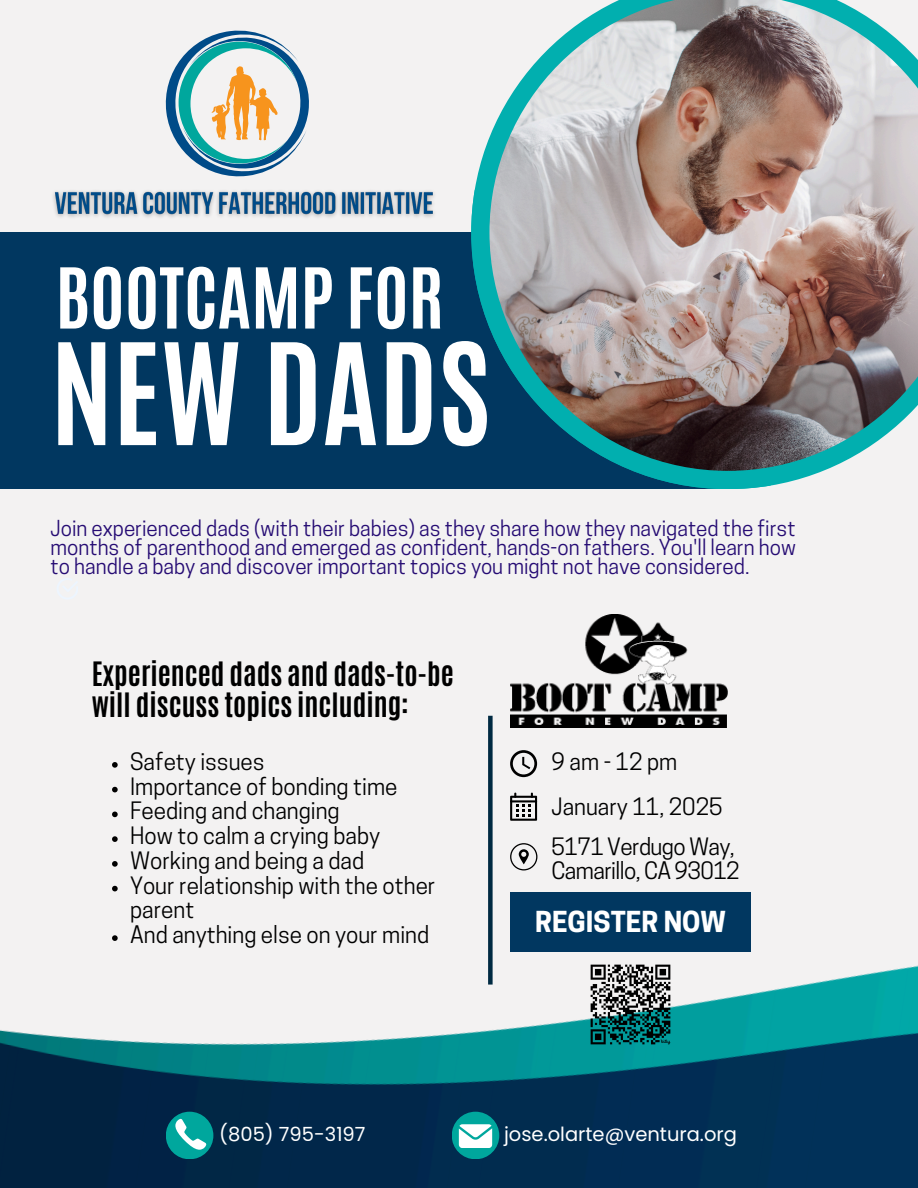
<style>
.page{position:relative;width:918px;height:1188px;background:#f3f2f2}
.page>*{position:absolute;margin:0;border:0;box-sizing:border-box;transform-origin:0 0}
.t1{font:700 119.7px "Antonio";color:#fff}
.t2{font:700 71.25px "Antonio";color:#fff}
.t3{font:700 28.05px/30.3px "Antonio";color:#000}
.t4{font:700 27.15px "Cooper Hewitt";color:#fff}
.t5{font:22.5px/24.8px "Cooper Hewitt";color:#000}
.t6{font:22.5px/24.3px "Cooper Hewitt";letter-spacing:-.025em;color:#000}
.t7{font:20.7px/19.2px "Cooper Hewitt";color:#260c74;text-align:justify}
.t8{font:19.5px "Poppins";color:#fff}
</style>
<div class="page">
<div style="left:0;top:232px;width:728px;height:257px;background:#013760"></div>
<svg style="left:471px;top:138px;width:352px;height:351px"></svg>
<img style="left:489px;top:0;width:429px;height:471px">
<svg style="left:57px;top:578px;width:21px;height:21px"></svg>
<img style="left:0;top:777px;width:918px;height:411px">
<svg style="left:166px;top:31px;width:143px;height:145px"></svg>
<div style="left:488px;top:716px;width:5px;height:269px;background:#002a42"></div>
<div style="left:510px;top:893px;width:241px;height:59px;background:#013760"></div>
<svg style="left:510px;top:750px;width:27px;height:27px"></svg>
<svg style="left:510px;top:793px;width:27px;height:28px"></svg>
<svg style="left:510px;top:843px;width:27px;height:27px"></svg>
<div style="left:166px;top:1112px;width:47px;height:47px;background:#00a79d;border-radius:50%"></div>
<svg style="left:175px;top:1119px;width:31px;height:31px"></svg>
<div style="left:452px;top:1112px;width:47px;height:47px;background:#00a79d;border-radius:50%"></div>
<svg style="left:459px;top:1124px;width:33px;height:24px"></svg>
<img style="left:510px;top:614px;width:217px;height:114px">
<img style="left:583px;top:956px;width:95px;height:96px">
<img style="left:53px;top:191px;width:381px;height:26px">
<svg style="left:112px;top:762px;width:6px;height:6px"></svg>
<svg style="left:112px;top:787px;width:6px;height:5px"></svg>
<svg style="left:112px;top:812px;width:6px;height:5px"></svg>
<svg style="left:112px;top:836px;width:6px;height:6px"></svg>
<svg style="left:112px;top:861px;width:6px;height:6px"></svg>
<svg style="left:112px;top:886px;width:6px;height:5px"></svg>
<svg style="left:112px;top:935px;width:6px;height:6px"></svg>
<h1 class="t2" style="left:55px;top:247px;width:390px">BOOTCAMP FOR</h1>
<p class="t1" style="left:51px;top:308px;width:441px">NEW DADS</p>
<h6 class="t7" style="left:51px;top:521px;width:747px">Join experienced dads (with their babies) as they share how they navigated the first months of parenthood and emerged as confident, hands-on fathers. You'll learn how to handle a baby and discover important topics you might not have considered.</h6>
<p class="t3" style="left:92px;top:659px;width:364px">Experienced dads and dads-to-be will discuss topics including:</p>
<p class="t5" style="left:130px;top:752px;width:136px">Safety issues</p>
<h4 class="t5" style="left:130px;top:777px;width:269px">Importance of bonding time</h4>
<p class="t5" style="left:130px;top:801px;width:211px">Feeding and changing</p>
<p class="t5" style="left:130px;top:826px;width:251px">How to calm a crying baby</p>
<p class="t5" style="left:130px;top:851px;width:236px">Working and being a dad</p>
<p class="t5" style="left:130px;top:876px;width:307px">Your relationship with the other parent</p>
<p class="t5" style="left:130px;top:925px;width:301px">And anything else on your mind</p>
<p class="t5" style="left:552px;top:752px;width:127px">9am-12pm</p>
<p class="t5" style="left:552px;top:797px;width:173px">January 11, 2025</p>
<p class="t6" style="left:552px;top:837px;width:190px">5171 Verdugo Way,<br>Camarillo, CA 93012</p>
<p class="t4" style="left:535px;top:912px;width:192px">REGISTER NOW</p>
<h2 class="t8" style="left:219px;top:1121px;width:148px">(805) 795-3197</h2>
<p class="t8" style="left:504px;top:1121px;width:234px">jose.olarte@ventura.org</p>
</div>
